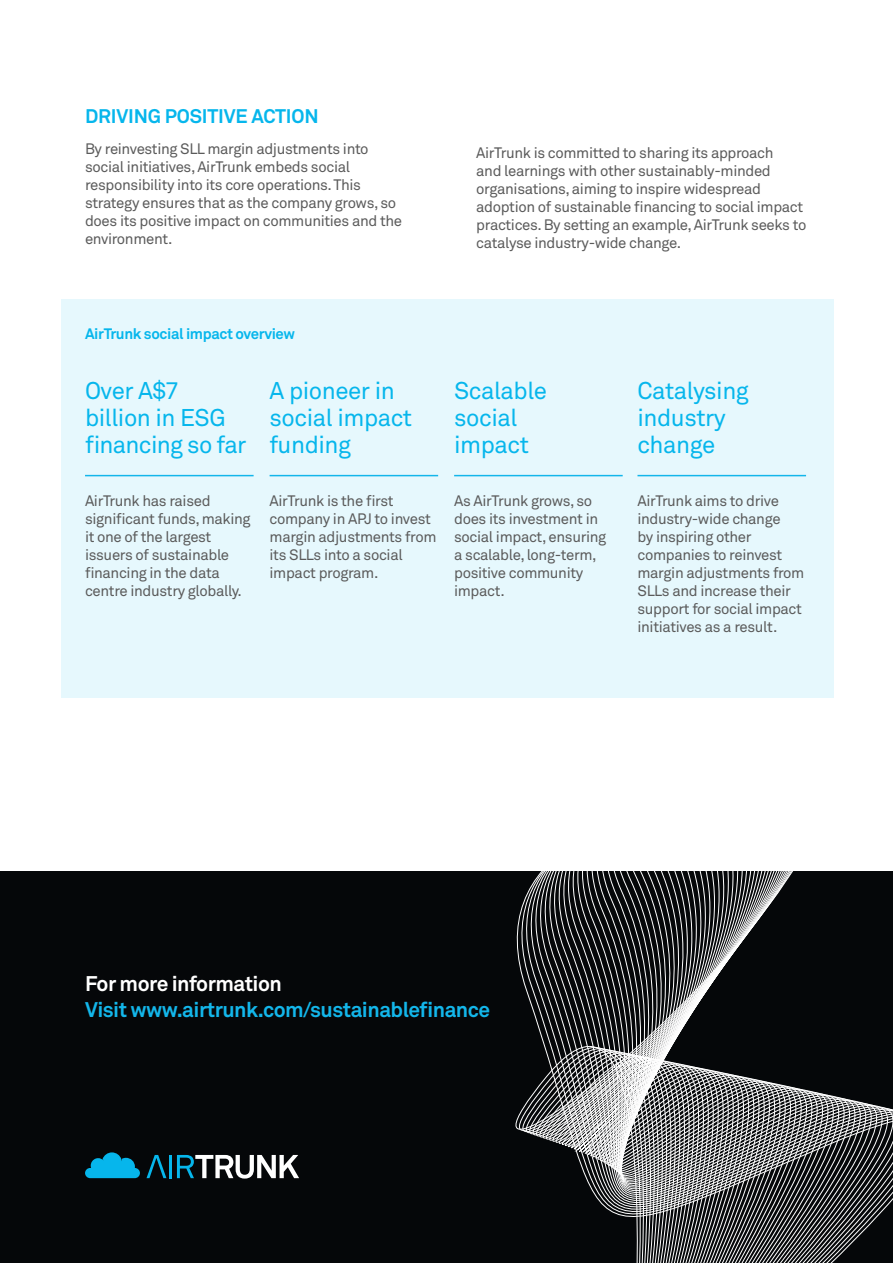
<style>
.page{position:relative;width:893px;height:1263px;background:#fff}
.page>*{position:absolute;margin:0;border:0;box-sizing:border-box;transform-origin:0 0}
.t1{font:24px/27px "Akkurat Pro";letter-spacing:-.02em;color:#06b6ec}
.t2{font:700 21px "Akkurat Pro";letter-spacing:-.025em;color:#13b6ea}
.t3{font:700 21px "Akkurat Pro";letter-spacing:-.025em;color:#fff}
.t4{font:700 19.5px "Akkurat Pro";letter-spacing:-.01em;color:#06b6ec}
.t5{font:15px/18px "Akkurat Pro";letter-spacing:-.025em;color:#5b5b5b}
.t6{font:700 15px "Akkurat Pro";letter-spacing:-.025em;color:#06b6ec}
</style>
<div class="page">
<div style="left:0;top:872px;width:893px;height:391px;background:#050709"></div>
<svg style="left:377px;top:697px;width:516px;height:566px"></svg>
<svg style="left:147px;top:1155px;width:19px;height:23px"></svg>
<hr style="left:169px;top:1155px;width:3px;height:23px;background:#06b6ec">
<svg style="left:177px;top:1155px;width:122px;height:23px"></svg>
<svg style="left:85px;top:1152px;width:55px;height:26px"></svg>
<div style="left:62px;top:299px;width:772px;height:398px;background:#e6f8fd"></div>
<hr style="left:85px;top:475px;width:169px;height:1px;background:#13b6ea">
<hr style="left:270px;top:475px;width:168px;height:1px;background:#13b6ea">
<hr style="left:454px;top:475px;width:169px;height:1px;background:#13b6ea">
<hr style="left:637px;top:475px;width:169px;height:1px;background:#13b6ea">
<h3 class="t4" style="left:85px;top:104px;width:235px">DRIVING POSITIVE ACTION</h3>
<p class="t5" style="left:85px;top:140px;width:319px">By reinvesting SLL margin adjustments into social initiatives, AirTrunk embeds social responsibility into its core operations. This strategy ensures that as the company grows, so does its positive impact on communities and the environment.</p>
<p class="t6" style="left:85px;top:325px;width:212px">AirTrunk social impact overview</p>
<p class="t5" style="left:476px;top:144px;width:332px">AirTrunk is committed to sharing its approach<br>and learnings with other sustainably-minded organisations, aiming to inspire widespread adoption of sustainable financing to social impact practices. By setting an example, AirTrunk seeks to catalyse industry-wide change.</p>
<h1 class="t1" style="left:85px;top:377px;width:163px">Over A$7 billion in ESG financing so far</h1>
<h1 class="t1" style="left:270px;top:377px;width:144px">A pioneer in social impact funding</h1>
<h1 class="t1" style="left:454px;top:377px;width:94px">Scalable social impact</h1>
<h1 class="t1" style="left:637px;top:377px;width:113px">Catalysing industry change</h1>
<p class="t5" style="left:85px;top:493px;width:167px">AirTrunk has raised significant funds, making it one of the largest issuers of sustainable financing in the data centre industry globally.</p>
<p class="t5" style="left:270px;top:493px;width:168px">AirTrunk is the first company in APJ to invest margin adjustments from its SLLs into a social impact program.</p>
<p class="t5" style="left:454px;top:493px;width:154px">As AirTrunk grows, so does its investment in social impact, ensuring a scalable, long-term, positive community impact.</p>
<p class="t5" style="left:637px;top:493px;width:168px">AirTrunk aims to drive industry-wide change<br>by inspiring other companies to reinvest margin adjustments from<br>SLLs and increase their support for social impact initiatives as a result.</p>
<h2 class="t3" style="left:85px;top:971px;width:198px">For more information</h2>
<h2 class="t2" style="left:85px;top:996px;width:407px">Visit www.airtrunk.com/sustainablefinance</h2>
</div>
